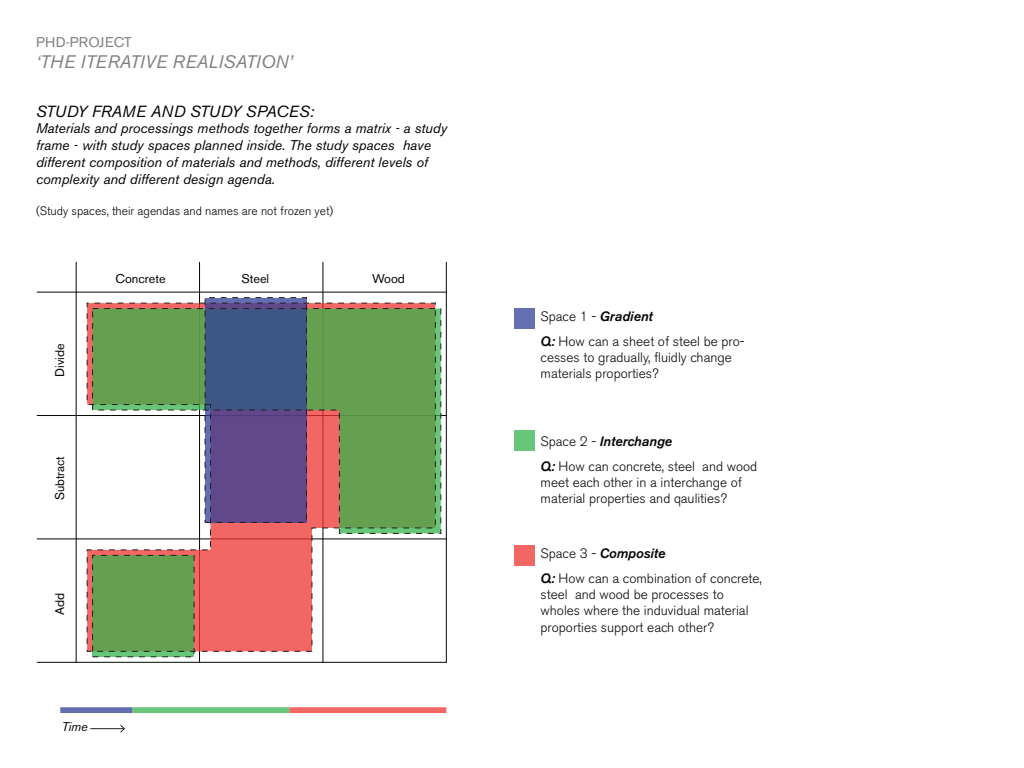
<style>
.page{position:relative;width:1024px;height:768px;background:#fff}
.page>*{position:absolute;margin:0;border:0;box-sizing:border-box;transform-origin:0 0}
.t1{font:italic 18px "Akzidenz Grotesk BE";color:#808080}
.t2{font:italic 16px "Akzidenz Grotesk BE";color:#000}
.t3{font:italic 14px/16.8px "Akzidenz Grotesk BE";color:#000}
.t4{font:14px "Akzidenz Grotesk BE";letter-spacing:.02em;color:#808080}
.t5{font:300 13.5px/16.3px "Akzidenz Grotesk BE";color:#050504}
.t6{font:12.6px "Akzidenz Grotesk BE";color:#050504}
.t7{font:12.6px "Akzidenz Grotesk BE";color:#050504;scale:.96 1}
.t8{font:italic 12.6px "Akzidenz Grotesk BE";color:#050504}
.t9{font:300 12px "Akzidenz Grotesk BE";color:#000}
.s1{font-weight:500;font-style:italic}
</style>
<div class="page">
<hr style="left:37px;top:415px;width:409px;height:1px;background:#050504">
<hr style="left:37px;top:662px;width:409px;height:1px;background:#050504">
<hr style="left:446px;top:262px;width:1px;height:400px;background:#050504">
<hr style="left:323px;top:262px;width:1px;height:400px;background:#050504">
<hr style="left:199px;top:262px;width:1px;height:400px;background:#050504">
<hr style="left:76px;top:262px;width:1px;height:400px;background:#050504">
<hr style="left:37px;top:292px;width:409px;height:1px;background:#050504">
<hr style="left:37px;top:539px;width:409px;height:1px;background:#050504">
<div style="left:93px;top:555px;width:101px;height:102px;background:#67c677"></div>
<div style="left:92px;top:555px;width:102px;height:102px;border:1px dashed #211e1e"></div>
<svg style="left:87px;top:303px;width:349px;height:349px"></svg>
<div style="left:514px;top:309px;width:21px;height:20px;background:#646eb2"></div>
<div style="left:514px;top:430px;width:21px;height:21px;background:#67c677"></div>
<div style="left:514px;top:545px;width:21px;height:21px;background:#f26663"></div>
<div style="left:60px;top:707px;width:72px;height:6px;background:#646eb2"></div>
<div style="left:132px;top:707px;width:157px;height:6px;background:#67c677"></div>
<div style="left:289px;top:707px;width:157px;height:6px;background:#f26663"></div>
<hr style="left:90px;top:728px;width:34px;height:1px;background:#231f20">
<svg style="left:120px;top:725px;width:5px;height:8px"></svg>
<p class="t4" style="left:36px;top:33px;width:97px">PHD-PROJECT</p>
<p class="t1" style="left:36px;top:51px;width:258px">‘THE ITERATIVE REALISATION’</p>
<p class="t2" style="left:36px;top:101px;width:280px">STUDY FRAME AND STUDY SPACES:</p>
<p class="t3" style="left:36px;top:120px;width:413px">Materials and processings methods together forms a matrix - a study frame - with study spaces planned inside. The study spaces have different composition of materials and methods, different levels of complexity and different design agenda.</p>
<p class="t9" style="left:36px;top:204px;width:299px">(Study spaces, their agendas and names are not frozen yet)</p>
<p class="t6" style="left:52px;top:377px;width:35px;rotate:-90deg">Divide</p>
<p class="t7" style="left:52px;top:500px;width:48px;rotate:-90deg">Subtract</p>
<p class="t6" style="left:52px;top:615px;width:24px;rotate:-90deg">Add</p>
<p class="t6" style="left:116px;top:271px;width:52px">Concrete</p>
<p class="t6" style="left:241px;top:271px;width:29px">Steel</p>
<p class="t6" style="left:372px;top:271px;width:34px">Wood</p>
<p class="t8" style="left:62px;top:719px;width:27px">Time</p>
<p class="t5" style="left:541px;top:305px;width:206px;line-height:24.4px">Space 1 - <span class="s1">Gradient<br>Q:</span> How can a sheet of steel be pro-</p>
<p class="t5" style="left:541px;top:349px;width:193px">cesses to gradually, fluidly change materials proporties?</p>
<p class="t5" style="left:541px;top:430px;width:218px;line-height:24.4px">Space 2 - <span class="s1">Interchange<br>Q:</span> How can concrete, steel and wood</p>
<p class="t5" style="left:541px;top:474px;width:203px">meet each other in a interchange of material properties and qaulities?</p>
<p class="t5" style="left:541px;top:542px;width:223px;line-height:24.4px">Space 3 - <span class="s1">Composite<br>Q:</span> How can a combination of concrete,</p>
<p class="t5" style="left:541px;top:587px;width:209px">steel and wood be processes to wholes where the induvidual material proporties support each other?</p>
</div>
